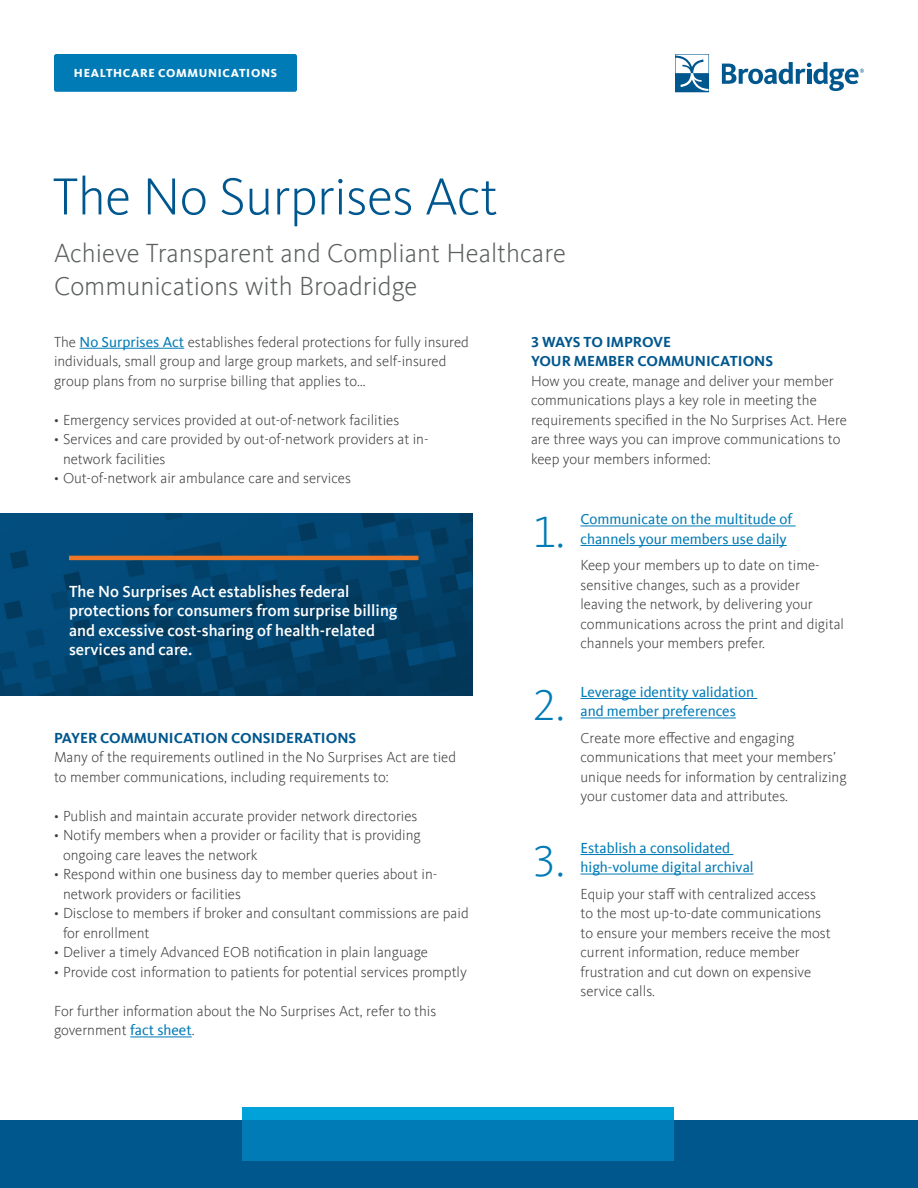
<style>
.page{position:relative;width:918px;height:1188px;background:#fff}
.page>*{position:absolute;margin:0;border:0;box-sizing:border-box;transform-origin:0 0}
.t1{font:300 54px "Kievit Offc";letter-spacing:-.01em;color:#00578e}
.t2{font:300 45px "Kievit Offc";color:#007bb6}
.t3{font:300 27px/32.4px "Kievit Offc";color:#5b5f5d}
.t4{font:500 16.5px/19.5px "Kievit Offc";color:#fff}
.t5{font:300 15px/19.5px "Kievit Offc";color:#3d3c3d}
.t6{font:15px/19.5px "Kievit Offc";color:#007bb6}
.t7{font:700 15px/19.5px "Kievit Offc";color:#00578e}
.t8{font:800 12px "Kievit Offc";letter-spacing:.055em;color:#fff}
.s1{font-weight:400;color:#007bb6}
</style>
<div class="page">
<div style="left:0;top:1120px;width:918px;height:68px;background:#00578e"></div>
<div style="left:242px;top:1107px;width:432px;height:13px;background:#00a2d9"></div>
<svg style="left:722px;top:62px;width:142px;height:29px"></svg>
<svg style="left:675px;top:54px;width:34px;height:38px"></svg>
<hr style="left:130px;top:1036px;width:62px;height:1px;background:#007bb6">
<div style="left:242px;top:1120px;width:432px;height:41px;background:#007bb6"></div>
<div style="left:54px;top:54px;width:243px;height:38px;background:#007bb6;border-radius:2px"></div>
<hr style="left:80px;top:348px;width:104px;height:1px;background:#007bb6">
<svg style="left:0;top:513px;width:472px;height:183px;background:#02446e"></svg>
<hr style="left:69px;top:556px;width:349px;height:4px;background:#ee7625">
<hr style="left:580px;top:526px;width:216px;height:1px;background:#007bb6">
<hr style="left:580px;top:545px;width:207px;height:1px;background:#007bb6">
<hr style="left:580px;top:698px;width:177px;height:1px;background:#007bb6">
<hr style="left:580px;top:718px;width:156px;height:1px;background:#007bb6">
<hr style="left:580px;top:854px;width:153px;height:1px;background:#007bb6">
<hr style="left:580px;top:874px;width:174px;height:1px;background:#007bb6">
<p class="t8" style="left:74px;top:66px;width:205px">HEALTHCARE COMMUNICATIONS</p>
<h1 class="t1" style="left:52px;top:167px;width:447px">The No Surprises Act</h1>
<h3 class="t3" style="left:54px;top:238px;width:513px">Achieve Transparent and Compliant Healthcare<br>Communications with Broadridge</h3>
<p class="t5" style="left:54px;top:332px;width:416px">The <span class="s1">No Surprises Act</span> establishes federal protections for fully insured individuals, small group and large group markets, and self-insured group plans from no surprise billing that applies to…</p>
<p class="t5" style="left:54px;top:410px;width:347px">• Emergency services provided at out-of-network facilities</p>
<p class="t5" style="left:63px;top:430px;width:367px;text-indent:-9px">• Services and care provided by out-of-network providers at in&shy;network facilities</p>
<p class="t5" style="left:54px;top:469px;width:298px">• Out-of-network air ambulance care and services</p>
<p class="t4" style="left:69px;top:582px;width:330px">The No Surprises Act establishes federal protections for consumers from surprise billing and excessive cost-sharing of health-related services and care.</p>
<p class="t7" style="left:54px;top:728px;width:304px">PAYER COMMUNICATION CONSIDERATIONS</p>
<p class="t5" style="left:54px;top:748px;width:404px">Many of the requirements outlined in the No Surprises Act are tied to member communications, including requirements to:</p>
<p class="t5" style="left:54px;top:806px;width:365px">• Publish and maintain accurate provider network directories</p>
<p class="t5" style="left:63px;top:826px;width:359px;text-indent:-9px">• Notify members when a provider or facility that is providing ongoing care leaves the network</p>
<p class="t5" style="left:63px;top:865px;width:376px;text-indent:-9px">• Respond within one business day to member queries about in&shy;network providers or facilities</p>
<p class="t5" style="left:63px;top:904px;width:407px;text-indent:-9px">• Disclose to members if broker and consultant commissions are paid for enrollment</p>
<p class="t5" style="left:54px;top:943px;width:375px">• Deliver a timely Advanced EOB notification in plain language</p>
<p class="t5" style="left:54px;top:962px;width:414px">• Provide cost information to patients for potential services promptly</p>
<p class="t5" style="left:54px;top:1001px;width:384px">For further information about the No Surprises Act, refer to this government <span class="s1">fact sheet</span>.</p>
<p class="t7" style="left:531px;top:332px;width:244px">3 WAYS TO IMPROVE<br>YOUR MEMBER COMMUNICATIONS</p>
<p class="t5" style="left:531px;top:371px;width:318px">How you create, manage and deliver your member communications plays a key role in meeting the requirements specified in the No Surprises Act. Here are three ways you can improve communications to keep your members informed:</p>
<h2 class="t2" style="left:533px;top:507px;width:33px">1.</h2>
<h2 class="t2" style="left:533px;top:680px;width:33px">2.</h2>
<h2 class="t2" style="left:533px;top:836px;width:33px">3.</h2>
<p class="t6" style="left:580px;top:510px;width:213px">Communicate on the multitude of channels your members use daily</p>
<p class="t5" style="left:580px;top:556px;width:265px">Keep your members up to date on time&shy;sensitive changes, such as a provider leaving the network, by delivering your communications across the print and digital channels your members prefer.</p>
<p class="t6" style="left:580px;top:682px;width:175px">Leverage identity validation and member preferences</p>
<p class="t5" style="left:580px;top:728px;width:268px">Create more effective and engaging communications that meet your members’ unique needs for information by centralizing your customer data and attributes.</p>
<p class="t6" style="left:580px;top:838px;width:175px">Establish a consolidated high-volume digital archival</p>
<p class="t5" style="left:580px;top:884px;width:252px">Equip your staff with centralized access to the most up-to-date communications to ensure your members receive the most current information, reduce member frustration and cut down on expensive service calls.</p>
</div>
